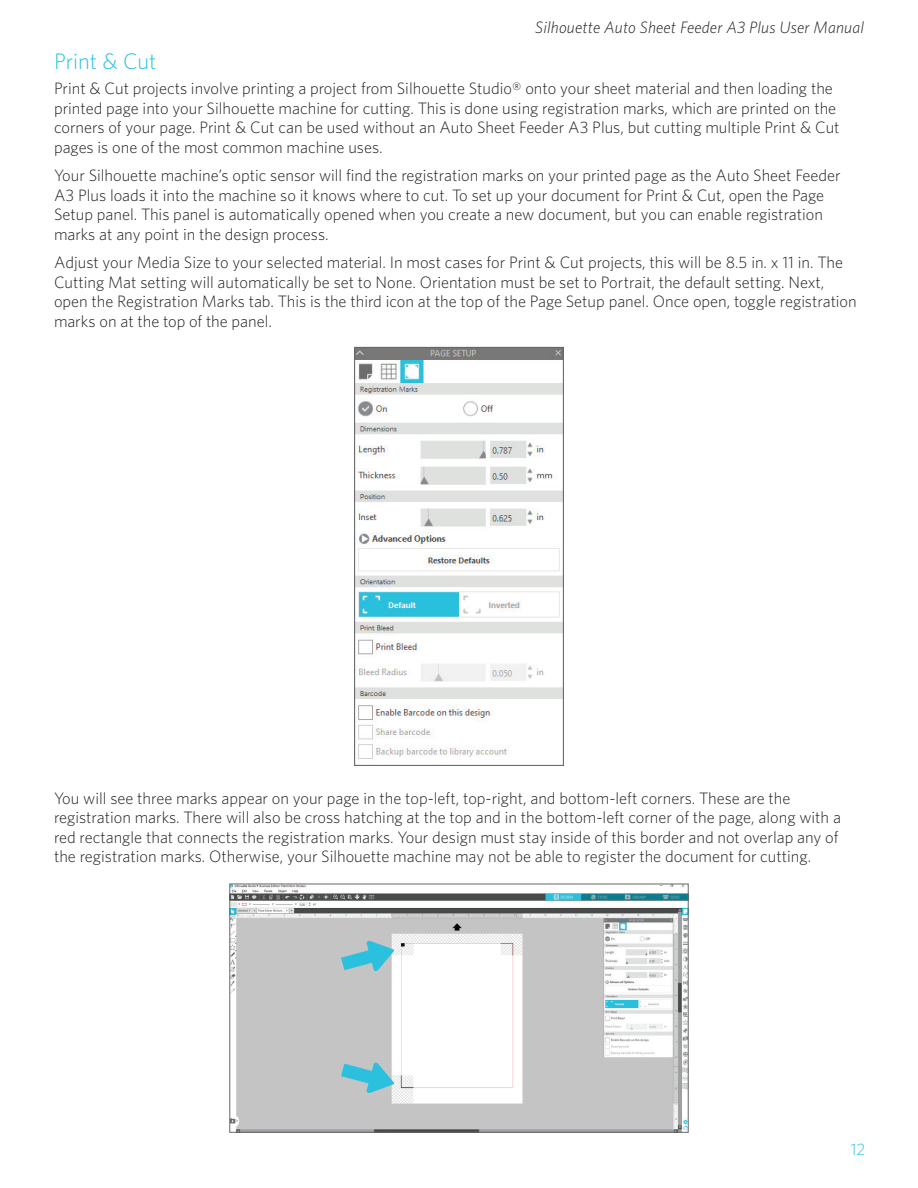
<style>
.page{position:relative;width:918px;height:1188px;background:#fff}
.page>*{position:absolute;margin:0;border:0;box-sizing:border-box;transform-origin:0 0}
.t1{font:300 22.5px "Whitney";color:#2bc1de}
.t2{font:300 16.5px/19.5px "Whitney";color:#231f20}
.t3{font:italic 300 16.5px "Whitney";letter-spacing:.01em;color:#231f20}
.t4{font:300 16.5px "Whitney";color:#2bc1de}
</style>
<div class="page">
<img style="left:356px;top:349px;width:206px;height:410px">
<div style="left:354px;top:347px;width:210px;height:419px;border:1px solid #64666a"></div>
<img style="left:232px;top:886px;width:454px;height:244px">
<div style="left:230px;top:884px;width:458px;height:248px;border:1px solid #64666a"></div>
<svg style="left:341px;top:1063px;width:53px;height:30px"></svg>
<svg style="left:341px;top:941px;width:53px;height:30px"></svg>
<p class="t3" style="left:535px;top:18px;width:330px">Silhouette Auto Sheet Feeder A3 Plus User Manual</p>
<h1 class="t1" style="left:54px;top:48px;width:104px">Print &amp; Cut</h1>
<p class="t2" style="left:54px;top:78px;width:787px">Print &amp; Cut projects involve printing a project from Silhouette Studio® onto your sheet material and then loading the printed page into your Silhouette machine for cutting. This is done using registration marks, which are printed on the corners of your page. Print &amp; Cut can be used without an Auto Sheet Feeder A3 Plus, but cutting multiple Print &amp; Cut pages is one of the most common machine uses.</p>
<p class="t2" style="left:54px;top:165px;width:788px">Your Silhouette machine’s optic sensor will find the registration marks on your printed page as the Auto Sheet Feeder A3 Plus loads it into the machine so it knows where to cut. To set up your document for Print &amp; Cut, open the Page Setup panel. This panel is automatically opened when you create a new document, but you can enable registration marks at any point in the design process.</p>
<p class="t2" style="left:54px;top:252px;width:804px">Adjust your Media Size to your selected material. In most cases for Print &amp; Cut projects, this will be 8.5 in. x 11 in. The Cutting Mat setting will automatically be set to None. Orientation must be set to Portrait, the default setting. Next, open the Registration Marks tab. This is the third icon at the top of the Page Setup panel. Once open, toggle registration marks on at the top of the panel.</p>
<p class="t2" style="left:54px;top:788px;width:788px">You will see three marks appear on your page in the top-left, top-right, and bottom-left corners. These are the registration marks. There will also be cross hatching at the top and in the bottom-left corner of the page, along with a red rectangle that connects the registration marks. Your design must stay inside of this border and not overlap any of the registration marks. Otherwise, your Silhouette machine may not be able to register the document for cutting.</p>
<p class="t4" style="left:851px;top:1139px;width:16px">12</p>
</div>
